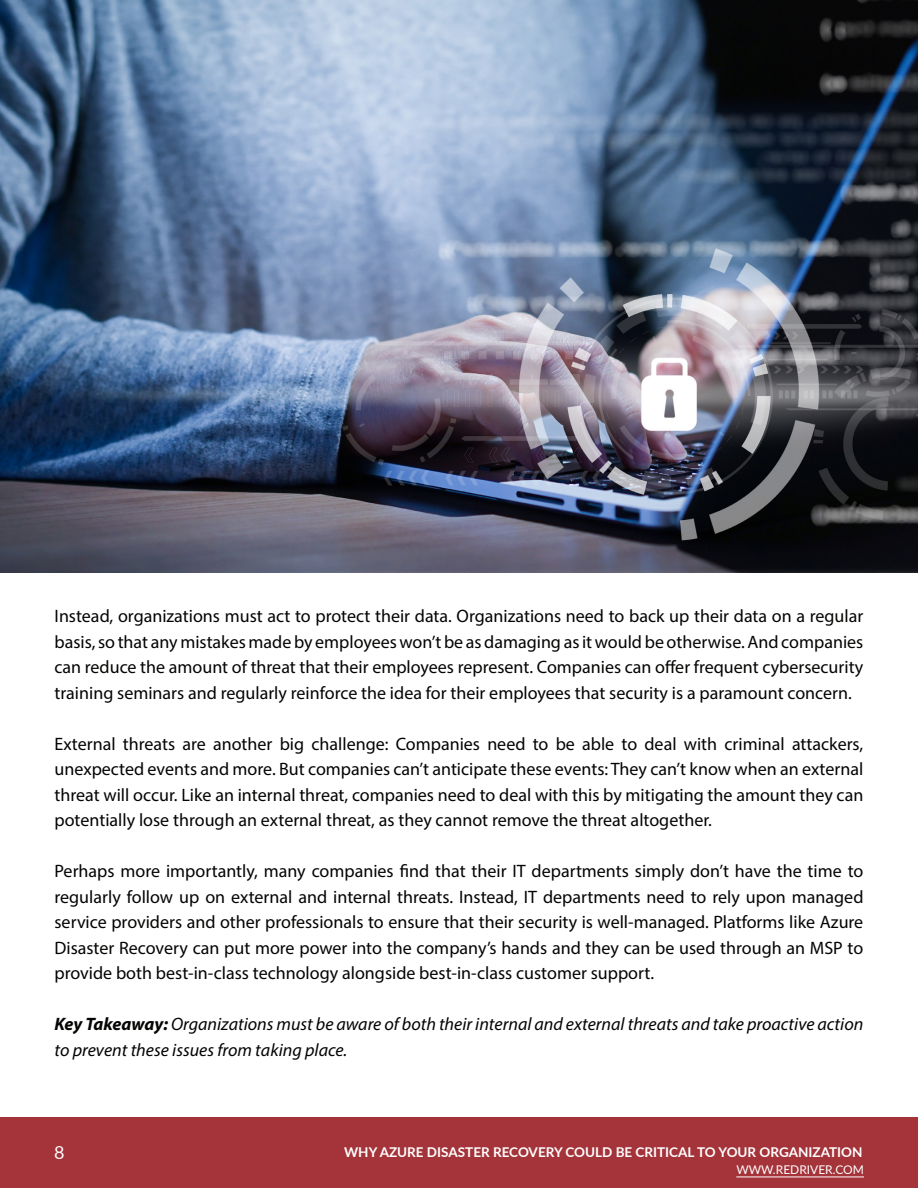
<style>
.page{position:relative;width:918px;height:1188px;background:#fff}
.page>*{position:absolute;margin:0;border:0;box-sizing:border-box;transform-origin:0 0}
.t1{font:18px/25.5px "Myriad Pro";color:#040503;text-align:justify}
.t2{font:italic 18px/25.5px "Myriad Pro";color:#040503}
.t3{font:18px "Lato";color:#fff}
.t4{font:700 13.5px "Lato";color:#fff}
.t5{font:12px "Lato";color:#fff}
.s1{font-weight:700}
</style>
<div class="page">
<div style="left:0;top:1118px;width:918px;height:70px;background:#a4333a"></div>
<hr style="left:736px;top:1177px;width:128px;height:1px;background:#fff">
<img style="left:0;top:0;width:918px;height:572px">
<p class="t1" style="left:55px;top:603px;width:810px">Instead, organizations must act to protect their data. Organizations need to back up their data on a regular basis, so that any mistakes made by employees won’t be as damaging as it would be otherwise. And companies can reduce the amount of threat that their employees represent. Companies can offer frequent cybersecurity training seminars and regularly reinforce the idea for their employees that security is a paramount concern.</p>
<p class="t1" style="left:55px;top:730px;width:810px">External threats are another big challenge: Companies need to be able to deal with criminal attackers, unexpected events and more. But companies can’t anticipate these events: They can’t know when an external threat will occur. Like an internal threat, companies need to deal with this by mitigating the amount they can potentially lose through an external threat, as they cannot remove the threat altogether.</p>
<p class="t1" style="left:55px;top:858px;width:810px">Perhaps more importantly, many companies find that their IT departments simply don’t have the time to regularly follow up on external and internal threats. Instead, IT departments need to rely upon managed service providers and other professionals to ensure that their security is well-managed. Platforms like Azure Disaster Recovery can put more power into the company’s hands and they can be used through an MSP to provide both best-in-class technology alongside best-in-class customer support.</p>
<p class="t2" style="left:55px;top:1011px;width:810px"><span class="s1">Key Takeaway:</span> Organizations must be aware of both their internal and external threats and take proactive action to prevent these issues from taking place.</p>
<p class="t3" style="left:54px;top:1140px;width:12px">8</p>
<p class="t4" style="left:344px;top:1142px;width:520px">WHY AZURE DISASTER RECOVERY COULD BE CRITICAL TO YOUR ORGANIZATION</p>
<p class="t5" style="left:736px;top:1161px;width:129px">WWW.REDRIVER.COM</p>
</div>
